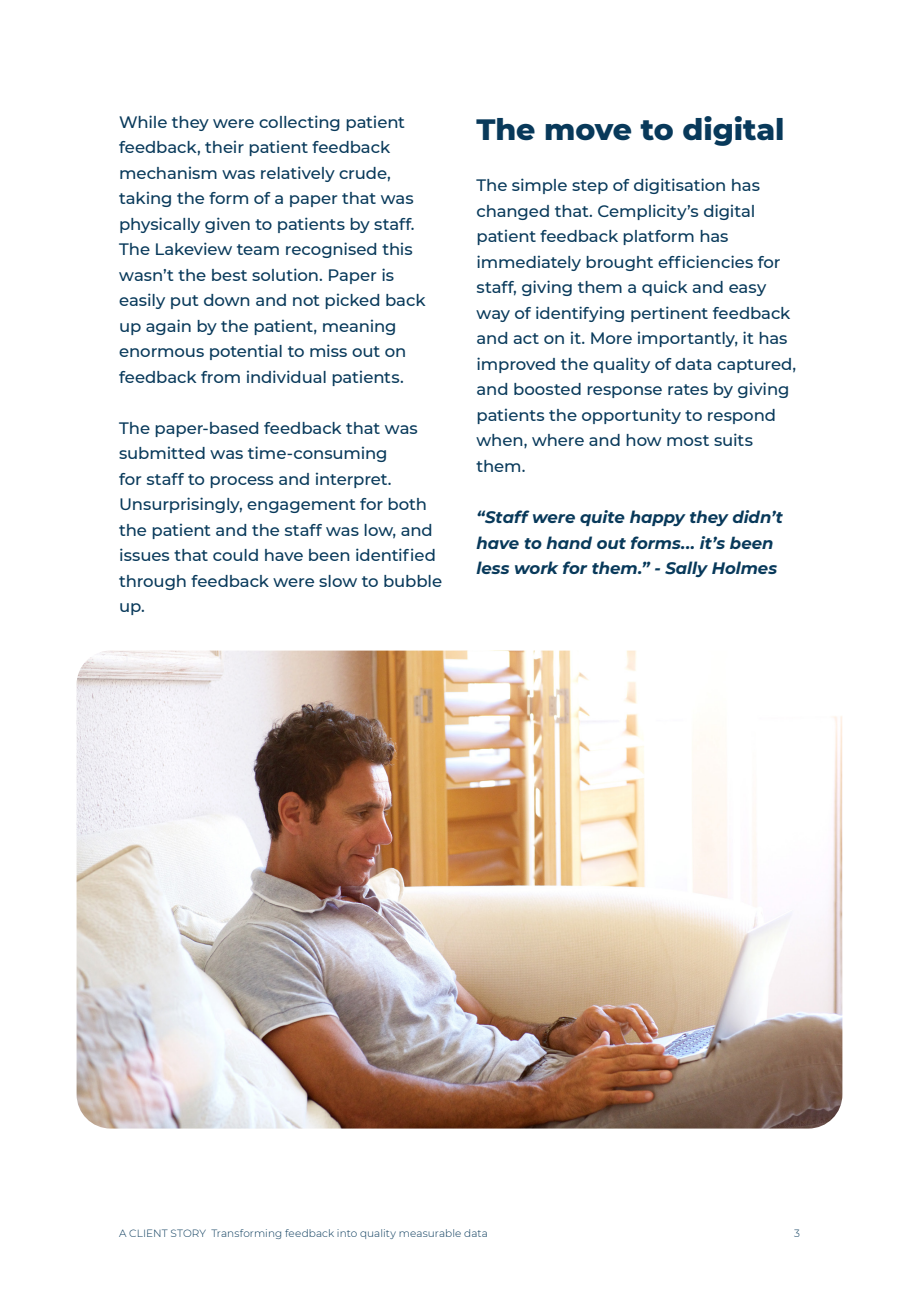
<style>
.page{position:relative;width:919px;height:1289px;background:#fff}
.page>*{position:absolute;margin:0;border:0;box-sizing:border-box;transform-origin:0 0}
.Subtitle{font:800 30px "Montserrat";letter-spacing:-.005em;color:#08395a}
.Body{font:500 16.5px/25.5px "Montserrat";letter-spacing:-.005em;color:#08395a}
.Body_quote{font:italic 700 16.5px/25.5px "Montserrat";color:#08395a}
.t1{font:300 10.5px "Montserrat";letter-spacing:.005em;color:#08395a}
</style>
<div class="page">
<img style="left:77px;top:650px;width:765px;height:478px">
<p class="Body" style="left:119px;top:108px;width:308px">While they were collecting patient feedback, their patient feedback mechanism was relatively crude, taking the form of a paper that was physically given to patients by staff.<br>The Lakeview team recognised this wasn’t the best solution. Paper is easily put down and not picked back up again by the patient, meaning enormous potential to miss out on feedback from individual patients.</p>
<p class="Body" style="left:119px;top:414px;width:324px">The paper-based feedback that was submitted was time-consuming<br>for staff to process and interpret.<br>Unsurprisingly, engagement for both the patient and the staff was low, and issues that could have been identified through feedback were slow to bubble up.</p>
<p class="Subtitle" style="left:476px;top:108px;width:309px">The move to digital</p>
<p class="Body" style="left:476px;top:172px;width:321px">The simple step of digitisation has changed that. Cemplicity’s digital patient feedback platform has immediately brought efficiencies for staff, giving them a quick and easy way of identifying pertinent feedback and act on it. More importantly, it has improved the quality of data captured, and boosted response rates by giving patients the opportunity to respond when, where and how most suits them.</p>
<p class="Body_quote" style="left:476px;top:503px;width:308px">“Staff were quite happy they didn’t have to hand out forms... it’s been less work for them.” - Sally Holmes</p>
<p class="t1" style="left:119px;top:1226px;width:370px">A CLIENT STORY Transforming feedback into quality measurable data</p>
<p class="t1" style="left:794px;top:1226px;width:7px">3</p>
</div>
